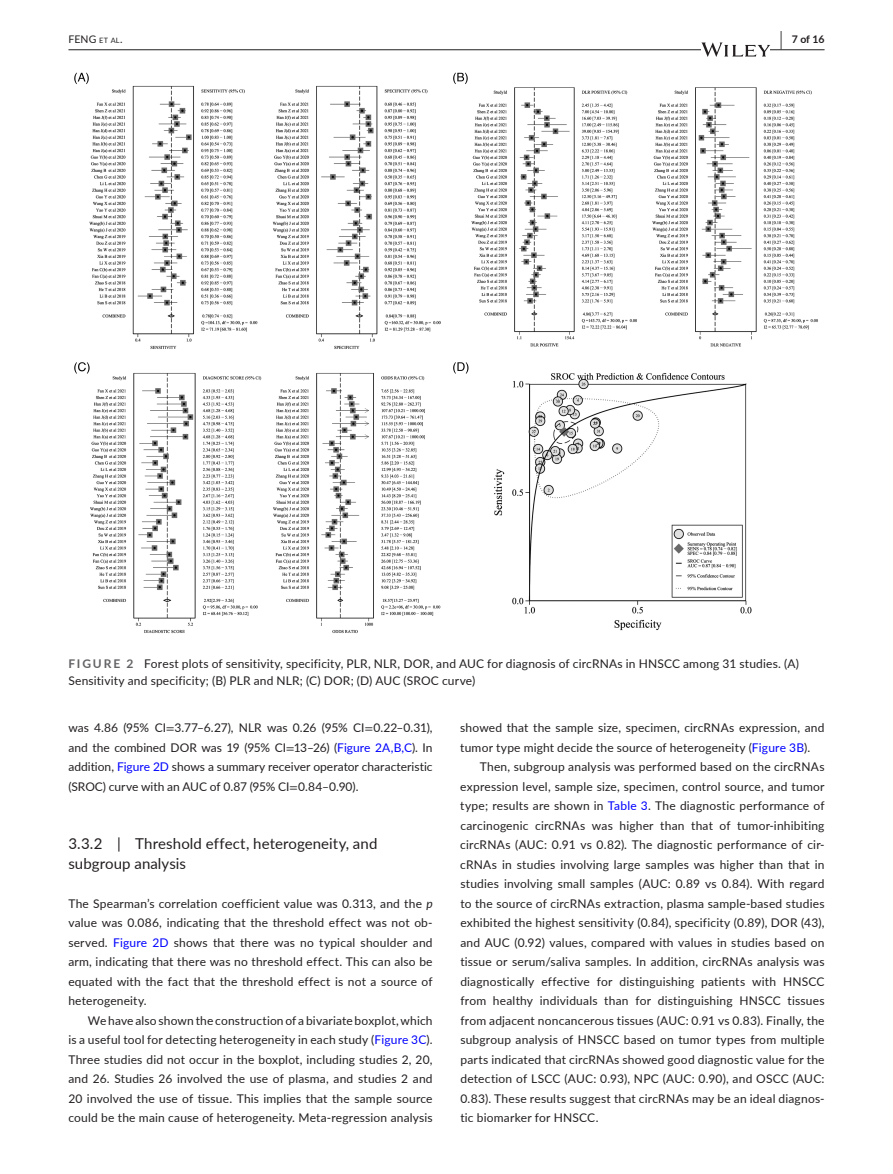
<style>
.page{position:relative;width:893px;height:1174px;background:#fff}
.page>*{position:absolute;margin:0;border:0;box-sizing:border-box;transform-origin:0 0}
.t1{font:15px/19.5px "Lato";letter-spacing:.005em;color:#231f20}
.t2{font:12px/19.5px "Lato";letter-spacing:.015em;color:#231f20;text-align:justify}
.t3{font:10.5px "Lato";color:#231f20}
.t4{font:700 10.5px "Lato";color:#231f20}
.s1{font-size:7.35px}
.s2{font-size:19.5px}
.s3{font-weight:700;color:#636366}
.s4{font-family:"STIX"}
.s5{color:#00f}
.s6{font-style:italic}
</style>
<div class="page">
<hr style="left:68px;top:49px;width:756px;height:1px;background:#231f20">
<svg style="left:701px;top:42px;width:69px;height:15px"></svg>
<img style="left:74px;top:72px;width:744px;height:562px">
<p class="t3" style="left:68px;top:31px;width:56px">FENG <span class="s1">et al</span>.</p>
<p class="t4" style="left:780px;top:31px;width:46px"><span class="s2">|</span> 7 of 16</p>
<p class="t2" style="left:68px;top:655px;width:732px;line-height:16.5px"><span class="s3">FIGURE 2</span> Forest plots of sensitivity, specificity, PLR, NLR, DOR, and AUC for diagnosis of circRNAs in HNSCC among 31 studies. (A)<br>Sensitivity and specificity; (B) PLR and NLR; (C) DOR; (D) AUC (SROC curve)</p>
<p class="t2" style="left:68px;top:717px;width:366px">was 4.86 (95% CI<span class="s4">=</span>3.77–6.27), NLR was 0.26 (95% CI<span class="s4">=</span>0.22–0.31), and the combined DOR was 19 (95% CI<span class="s4">=</span>13–26) (<span class="s5">Figure 2A,B,C</span>). In addition, <span class="s5">Figure 2D</span> shows a summary receiver operator characteristic (SROC) curve with an AUC of 0.87 (95% CI<span class="s4">=</span>0.84–0.90).</p>
<p class="t1" style="left:68px;top:833px;width:310px">3.3.2 | Threshold effect, heterogeneity, and subgroup analysis</p>
<p class="t2" style="left:68px;top:893px;width:366px">The Spearman’s correlation coefficient value was 0.313, and the <span class="s6">p </span>value was 0.086, indicating that the threshold effect was not ob&shy;served. <span class="s5">Figure 2D</span> shows that there was no typical shoulder and arm, indicating that there was no threshold effect. This can also be equated with the fact that the threshold effect is not a source of heterogeneity.</p>
<p class="t2" style="left:68px;top:1010px;width:366px;text-indent:20px">We have also shown the construction of a bivariate boxplot,which is a useful tool for detecting heterogeneity in each study (<span class="s5">Figure 3C</span>).<br>Three studies did not occur in the boxplot, including studies 2, 20, and 26. Studies 26 involved the use of plasma, and studies 2 and 20 involved the use of tissue. This implies that the sample source could be the main cause of heterogeneity. Meta-regression analysis</p>
<p class="t2" style="left:460px;top:717px;width:366px">showed that the sample size, specimen, circRNAs expression, and tumor type might decide the source of heterogeneity (<span class="s5">Figure 3B</span>).</p>
<p class="t2" style="left:460px;top:756px;width:366px;text-indent:19px">Then, subgroup analysis was performed based on the circRNAs expression level, sample size, specimen, control source, and tumor type; results are shown in <span class="s5">Table 3</span>. The diagnostic performance of carcinogenic circRNAs was higher than that of tumor-inhibiting circRNAs (AUC: 0.91 vs 0.82). The diagnostic performance of cir&shy;cRNAs in studies involving large samples was higher than that in studies involving small samples (AUC: 0.89 vs 0.84). With regard to the source of circRNAs extraction, plasma sample-based studies exhibited the highest sensitivity (0.84), specificity (0.89), DOR (43), and AUC (0.92) values, compared with values in studies based on tissue or serum/saliva samples. In addition, circRNAs analysis was diagnostically effective for distinguishing patients with HNSCC from healthy individuals than for distinguishing HNSCC tissues from adjacent noncancerous tissues (AUC: 0.91 vs 0.83). Finally, the subgroup analysis of HNSCC based on tumor types from multiple parts indicated that circRNAs showed good diagnostic value for the detection of LSCC (AUC: 0.93), NPC (AUC: 0.90), and OSCC (AUC:<br>0.83). These results suggest that circRNAs may be an ideal diagnos&shy;tic biomarker for HNSCC.</p>
</div>
